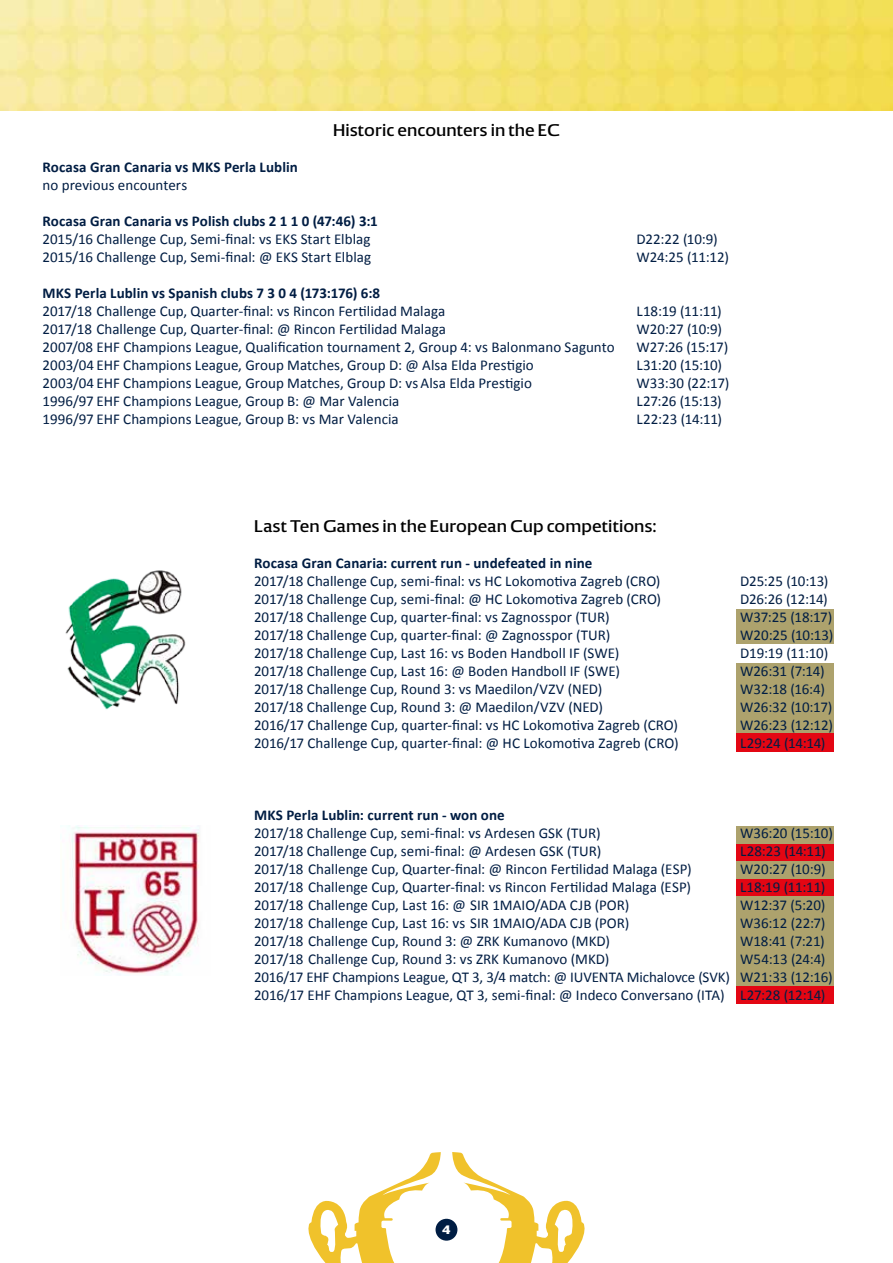
<style>
.page{position:relative;width:893px;height:1263px;background:#fff}
.page>*{position:absolute;margin:0;border:0;box-sizing:border-box;transform-origin:0 0}
.t1{font:16.5px "EHF";letter-spacing:.005em;color:#000}
.t2{font:15px/18px "Calibri";color:#001d43}
.t3{font:700 15px "Calibri";letter-spacing:.005em;color:#001d43}
.t4{font:800 12px "EHF";color:#fff}
</style>
<div class="page">
<svg style="left:308px;top:1152px;width:133px;height:111px"></svg>
<svg style="left:452px;top:1152px;width:133px;height:111px"></svg>
<div style="left:436px;top:1219px;width:21px;height:22px;background:#001d43;border-radius:50%"></div>
<img style="left:0;top:0;width:893px;height:111px">
<div style="left:736px;top:861px;width:98px;height:18px;background:#ada26d"></div>
<div style="left:736px;top:879px;width:98px;height:17px;background:#e30613"></div>
<div style="left:736px;top:663px;width:97px;height:71px;background:#ada26d"></div>
<div style="left:736px;top:734px;width:97px;height:18px;background:#e30613"></div>
<div style="left:736px;top:986px;width:97px;height:18px;background:#e30613"></div>
<div style="left:736px;top:609px;width:97px;height:35px;background:#ada26d"></div>
<div style="left:736px;top:896px;width:97px;height:90px;background:#ada26d"></div>
<div style="left:736px;top:843px;width:97px;height:18px;background:#e30613"></div>
<div style="left:736px;top:826px;width:97px;height:18px;background:#ada26d"></div>
<img style="left:69px;top:825px;width:131px;height:150px">
<img style="left:65px;top:570px;width:121px;height:140px">
<p class="t1" style="left:333px;top:121px;width:228px">Historic encounters in the EC</p>
<p class="t3" style="left:43px;top:157px;width:257px">Rocasa Gran Canaria vs MKS Perla Lublin</p>
<p class="t2" style="left:43px;top:176px;width:146px">no previous encounters</p>
<p class="t3" style="left:43px;top:211px;width:337px">Rocasa Gran Canaria vs Polish clubs 2 1 1 0 (47:46) 3:1</p>
<p class="t2" style="left:43px;top:230px;width:329px">2015/16 Challenge Cup, Semi-final: vs EKS Start Elblag</p>
<p class="t2" style="left:637px;top:230px;width:83px">D22:22 (10:9)</p>
<p class="t2" style="left:43px;top:248px;width:330px">2015/16 Challenge Cup, Semi-final: @ EKS Start Elblag</p>
<p class="t2" style="left:637px;top:248px;width:94px">W24:25 (11:12)</p>
<p class="t3" style="left:43px;top:283px;width:339px">MKS Perla Lublin vs Spanish clubs 7 3 0 4 (173:176) 6:8</p>
<p class="t2" style="left:43px;top:302px;width:404px">2017/18 Challenge Cup, Quarter-final: vs Rincon Fertilidad Malaga</p>
<p class="t2" style="left:637px;top:302px;width:87px">L18:19 (11:11)</p>
<p class="t2" style="left:43px;top:320px;width:405px">2017/18 Challenge Cup, Quarter-final: @ Rincon Fertilidad Malaga</p>
<p class="t2" style="left:637px;top:320px;width:87px">W20:27 (10:9)</p>
<p class="t2" style="left:43px;top:338px;width:574px">2007/08 EHF Champions League, Qualification tournament 2, Group 4: vs Balonmano Sagunto</p>
<p class="t2" style="left:637px;top:338px;width:93px">W27:26 (15:17)</p>
<p class="t2" style="left:43px;top:356px;width:493px">2003/04 EHF Champions League, Group Matches, Group D: @ Alsa Elda Prestigio</p>
<p class="t2" style="left:637px;top:356px;width:87px">L31:20 (15:10)</p>
<p class="t2" style="left:43px;top:374px;width:491px">2003/04 EHF Champions League, Group Matches, Group D: vs Alsa Elda Prestigio</p>
<p class="t2" style="left:637px;top:374px;width:94px">W33:30 (22:17)</p>
<p class="t2" style="left:43px;top:392px;width:358px">1996/97 EHF Champions League, Group B: @ Mar Valencia</p>
<p class="t2" style="left:637px;top:392px;width:87px">L27:26 (15:13)</p>
<p class="t2" style="left:43px;top:410px;width:358px">1996/97 EHF Champions League, Group B: vs Mar Valencia</p>
<p class="t2" style="left:637px;top:410px;width:87px">L22:23 (14:11)</p>
<p class="t1" style="left:254px;top:517px;width:404px">Last Ten Games in the European Cup competitions:</p>
<p class="t3" style="left:254px;top:553px;width:340px">Rocasa Gran Canaria: current run - undefeated in nine</p>
<p class="t2" style="left:254px;top:572px;width:408px">2017/18 Challenge Cup, semi-final: vs HC Lokomotiva Zagreb (CRO)</p>
<p class="t2" style="left:740px;top:572px;width:90px">D25:25 (10:13)</p>
<p class="t2" style="left:254px;top:590px;width:408px">2017/18 Challenge Cup, semi-final: @ HC Lokomotiva Zagreb (CRO)</p>
<p class="t2" style="left:740px;top:590px;width:89px">D26:26 (12:14)</p>
<p class="t2" style="left:254px;top:608px;width:357px">2017/18 Challenge Cup, quarter-final: vs Zagnosspor (TUR)</p>
<p class="t2" style="left:740px;top:608px;width:94px">W37:25 (18:17)</p>
<p class="t2" style="left:254px;top:626px;width:358px">2017/18 Challenge Cup, quarter-final: @ Zagnosspor (TUR)</p>
<p class="t2" style="left:740px;top:626px;width:95px">W20:25 (10:13)</p>
<p class="t2" style="left:254px;top:644px;width:367px">2017/18 Challenge Cup, Last 16: vs Boden Handboll IF (SWE)</p>
<p class="t2" style="left:740px;top:644px;width:90px">D19:19 (11:10)</p>
<p class="t2" style="left:254px;top:662px;width:367px">2017/18 Challenge Cup, Last 16: @ Boden Handboll IF (SWE)</p>
<p class="t2" style="left:740px;top:662px;width:86px">W26:31 (7:14)</p>
<p class="t2" style="left:254px;top:680px;width:350px">2017/18 Challenge Cup, Round 3: vs Maedilon/VZV (NED)</p>
<p class="t2" style="left:740px;top:680px;width:86px">W32:18 (16:4)</p>
<p class="t2" style="left:254px;top:698px;width:350px">2017/18 Challenge Cup, Round 3: @ Maedilon/VZV (NED)</p>
<p class="t2" style="left:740px;top:698px;width:94px">W26:32 (10:17)</p>
<p class="t2" style="left:254px;top:716px;width:425px">2016/17 Challenge Cup, quarter-final: vs HC Lokomotiva Zagreb (CRO)</p>
<p class="t2" style="left:740px;top:716px;width:94px">W26:23 (12:12)</p>
<p class="t2" style="left:254px;top:734px;width:426px">2016/17 Challenge Cup, quarter-final: @ HC Lokomotiva Zagreb (CRO)</p>
<p class="t2" style="left:740px;top:734px;width:87px">L29:24 (14:14)</p>
<p class="t3" style="left:254px;top:805px;width:252px">MKS Perla Lublin: current run - won one</p>
<p class="t2" style="left:254px;top:824px;width:348px">2017/18 Challenge Cup, semi-final: vs Ardesen GSK (TUR)</p>
<p class="t2" style="left:740px;top:824px;width:94px">W36:20 (15:10)</p>
<p class="t2" style="left:254px;top:842px;width:349px">2017/18 Challenge Cup, semi-final: @ Ardesen GSK (TUR)</p>
<p class="t2" style="left:740px;top:842px;width:87px">L28:23 (14:11)</p>
<p class="t2" style="left:254px;top:860px;width:439px">2017/18 Challenge Cup, Quarter-final: @ Rincon Fertilidad Malaga (ESP)</p>
<p class="t2" style="left:740px;top:860px;width:87px">W20:27 (10:9)</p>
<p class="t2" style="left:254px;top:878px;width:438px">2017/18 Challenge Cup, Quarter-final: vs Rincon Fertilidad Malaga (ESP)</p>
<p class="t2" style="left:740px;top:878px;width:87px">L18:19 (11:11)</p>
<p class="t2" style="left:254px;top:896px;width:377px">2017/18 Challenge Cup, Last 16: @ SIR 1MAIO/ADA CJB (POR)</p>
<p class="t2" style="left:740px;top:896px;width:87px">W12:37 (5:20)</p>
<p class="t2" style="left:254px;top:914px;width:377px">2017/18 Challenge Cup, Last 16: vs SIR 1MAIO/ADA CJB (POR)</p>
<p class="t2" style="left:740px;top:914px;width:87px">W36:12 (22:7)</p>
<p class="t2" style="left:254px;top:932px;width:357px">2017/18 Challenge Cup, Round 3: @ ZRK Kumanovo (MKD)</p>
<p class="t2" style="left:740px;top:932px;width:86px">W18:41 (7:21)</p>
<p class="t2" style="left:254px;top:950px;width:357px">2017/18 Challenge Cup, Round 3: vs ZRK Kumanovo (MKD)</p>
<p class="t2" style="left:254px;top:950px;width:580px;text-indent:486px">W54:13 (24:4)<br>2016/17 EHF Champions League, QT 3, 3/4 match: @ IUVENTA Michalovce (SVK) W21:33 (12:16)<br>2016/17 EHF Champions League, QT 3, semi-final: @ Indeco Conversano (ITA) L27:28 (12:14)</p>
<p class="t4" style="left:442px;top:1223px;width:10px">4</p>
</div>
